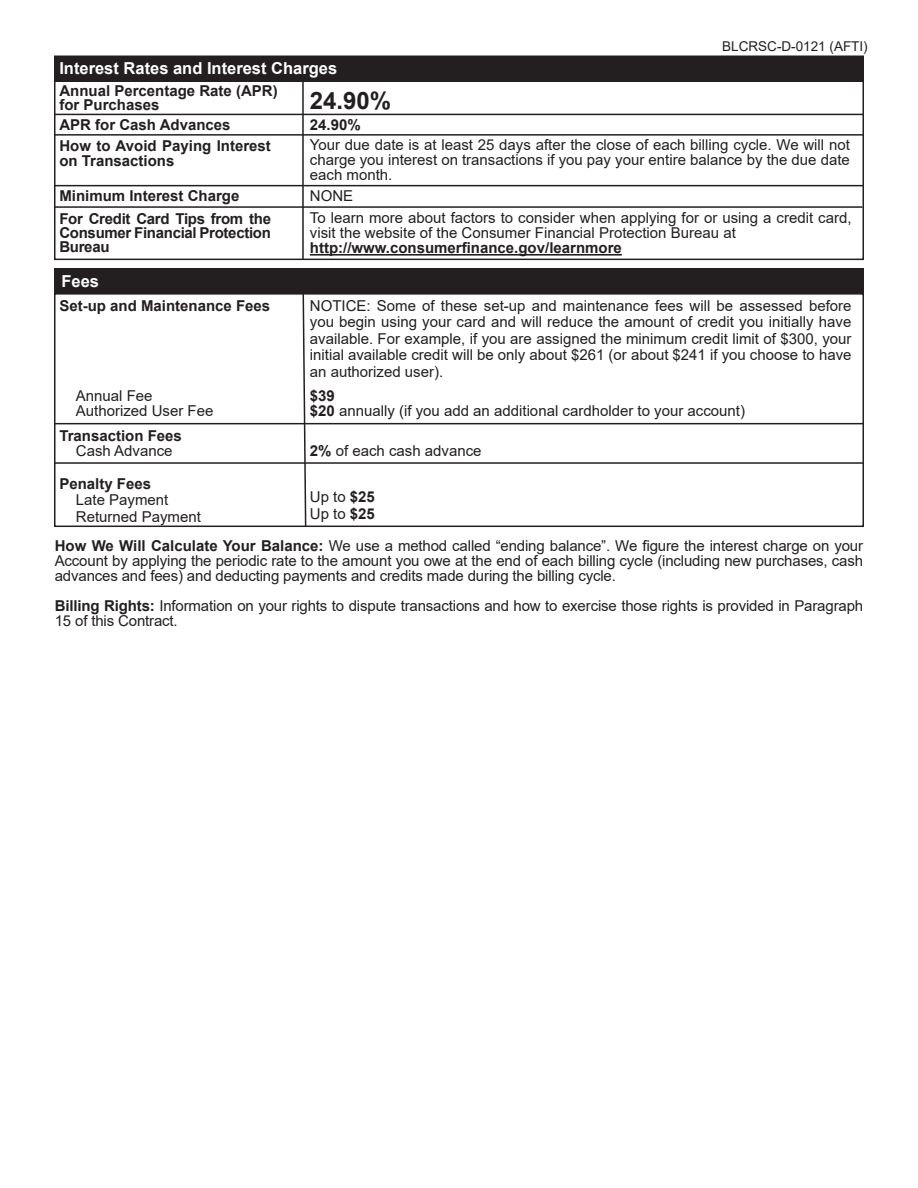
<style>
.page{position:relative;width:918px;height:1188px;background:#fff}
.page>*{position:absolute;margin:0;border:0;box-sizing:border-box;transform-origin:0 0}
.t1{font:700 24px "Arial";color:#231f20}
.t2{font:700 16.5px "Arial";color:#fff}
.t3{font:15px/15px "Arial";color:#231f20;text-align:justify}
.t4{font:700 15px/14.2px "Arial";color:#231f20}
.t5{font:13.5px "Arial";color:#231f20}
.s1{font-weight:700}
</style>
<div class="page">
<div style="left:54px;top:56px;width:810px;height:204px;border:2px solid #231f20"></div>
<div style="left:54px;top:56px;width:810px;height:26px;background:#231f20"></div>
<hr style="left:310px;top:254px;width:312px;height:2px;background:#231f20">
<hr style="left:55px;top:114px;width:809px;height:1px;background:#231f20">
<hr style="left:55px;top:134px;width:809px;height:2px;background:#231f20">
<hr style="left:54px;top:185px;width:810px;height:1px;background:#231f20">
<hr style="left:55px;top:206px;width:807px;height:2px;background:#231f20">
<hr style="left:302px;top:77px;width:2px;height:183px;background:#231f20">
<div style="left:54px;top:268px;width:810px;height:26px;background:#231f20"></div>
<div style="left:54px;top:293px;width:810px;height:234px;border:2px solid #231f20"></div>
<hr style="left:54px;top:423px;width:810px;height:1px;background:#231f20">
<hr style="left:54px;top:462px;width:810px;height:2px;background:#231f20">
<svg style="left:302px;top:293px;width:5px;height:234px"></svg>
<p class="t5" style="left:722px;top:37px;width:147px">BLCRSC-D-0121 (AFTI)</p>
<p class="t2" style="left:59px;top:57px;width:279px">Interest Rates and Interest Charges</p>
<p class="t4" style="left:59px;top:83px;width:220px">Annual Percentage Rate (APR)</p>
<p class="t4" style="left:59px;top:98px;width:102px">for Purchases</p>
<p class="t1" style="left:310px;top:83px;width:83px">24.90%</p>
<p class="t4" style="left:59px;top:118px;width:173px">APR for Cash Advances</p>
<p class="t4" style="left:310px;top:118px;width:52px">24.90%</p>
<p class="t4" style="left:59px;top:139px;width:213px">How to Avoid Paying Interest on Transactions</p>
<p class="t3" style="left:310px;top:137px;width:542px">Your due date is at least 25 days after the close of each billing cycle. We will not charge you interest on transactions if you pay your entire balance by the due date each month.</p>
<p class="t4" style="left:59px;top:189px;width:182px">Minimum Interest Charge</p>
<p class="t3" style="left:310px;top:188px;width:45px">NONE</p>
<p class="t4" style="left:59px;top:211px;width:213px;text-align:justify">For Credit Card Tips from the Consumer Financial Protection Bureau</p>
<p class="t3" style="left:310px;top:210px;width:543px">To learn more about factors to consider when applying for or using a credit card, visit the website of the Consumer Financial Protection Bureau at</p>
<p class="t4" style="left:310px;top:241px;width:313px">http://www.consumerfinance.gov/learnmore</p>
<p class="t2" style="left:62px;top:270px;width:39px">Fees</p>
<p class="t4" style="left:59px;top:298px;width:212px">Set-up and Maintenance Fees</p>
<p class="t3" style="left:76px;top:388px;width:78px">Annual Fee</p>
<p class="t3" style="left:76px;top:403px;width:139px">Authorized User Fee</p>
<p class="t3" style="left:310px;top:297px;width:543px;line-height:16.5px">NOTICE: Some of these set-up and maintenance fees will be assessed before you begin using your card and will reduce the amount of credit you initially have available. For example, if you are assigned the minimum credit limit of $300, your initial available credit will be only about $261 (or about $241 if you choose to have an authorized user).</p>
<p class="t4" style="left:310px;top:389px;width:27px">$39</p>
<p class="t3" style="left:310px;top:403px;width:437px"><span class="s1">$20</span> annually (if you add an additional cardholder to your account)</p>
<p class="t4" style="left:59px;top:429px;width:124px">Transaction Fees</p>
<p class="t3" style="left:76px;top:443px;width:98px">Cash Advance</p>
<p class="t3" style="left:310px;top:443px;width:173px"><span class="s1">2%</span> of each cash advance</p>
<p class="t4" style="left:59px;top:476px;width:93px">Penalty Fees</p>
<p class="t3" style="left:76px;top:492px;width:94px">Late Payment</p>
<p class="t3" style="left:76px;top:509px;width:127px">Returned Payment</p>
<p class="t3" style="left:310px;top:489px;width:67px">Up to <span class="s1">$25</span></p>
<p class="t3" style="left:310px;top:506px;width:67px">Up to <span class="s1">$25</span></p>
<p class="t3" style="left:55px;top:538px;width:810px"><span class="s1">How We Will Calculate Your Balance:</span> We use a method called “ending balance”. We figure the interest charge on your Account by applying the periodic rate to the amount you owe at the end of each billing cycle (including new purchases, cash advances and fees) and deducting payments and credits made during the billing cycle.</p>
<p class="t3" style="left:55px;top:598px;width:810px"><span class="s1">Billing Rights:</span> Information on your rights to dispute transactions and how to exercise those rights is provided in Paragraph<br>15 of this Contract.</p>
</div>
